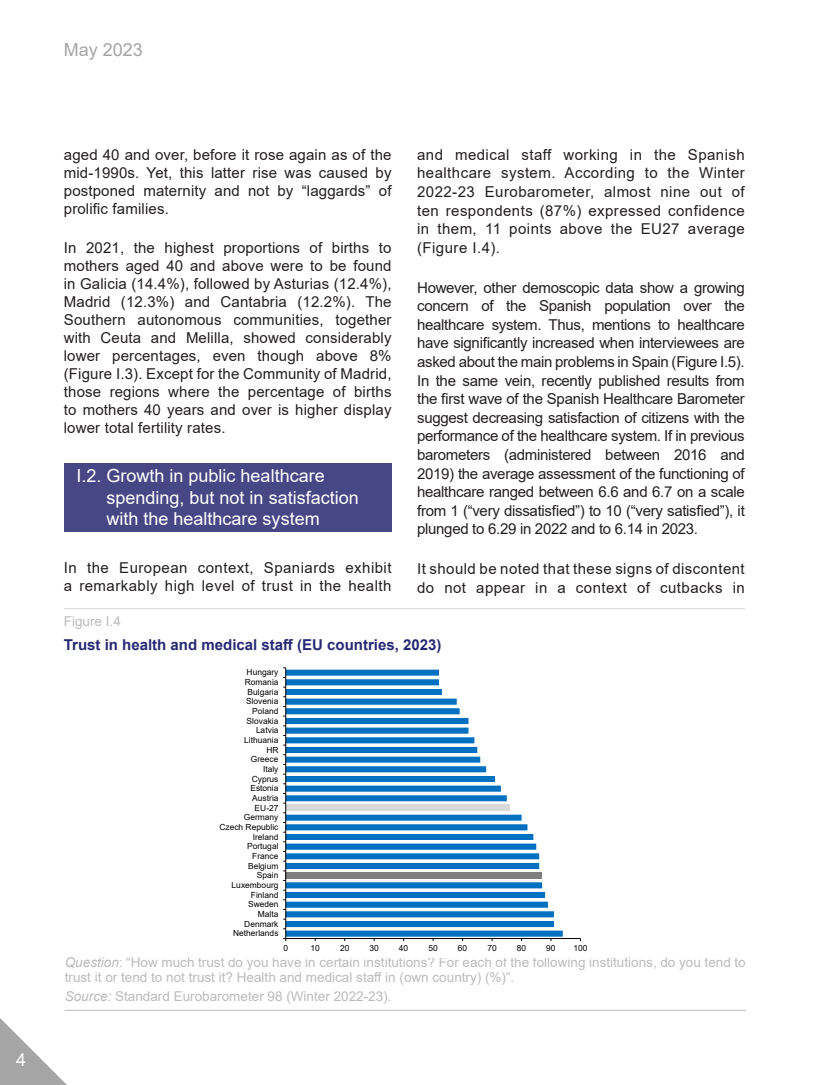
<style>
.page{position:relative;width:830px;height:1085px;background:#fff}
.page>*{position:absolute;margin:0;border:0;box-sizing:border-box;transform-origin:0 0}
._04-Sub-epigrafe_1_1{font:18px/21.6px "Arial";color:#fff}
.t1{font:18px "Arial";color:#a5a5a5}
._01-Texto_general{font:15px/18.6px "Arial";letter-spacing:.03em;color:#231f20;text-align:justify}
._06-Table-Exhibit__T{font:700 15px "Arial";color:#272873}
._09-Exhibit__source{font:13.5px/15px "Arial";color:#bbb}
._05-Exhibit-Table__p{font:13.5px "Arial";color:#bbb}
.t2{font:8.4px "Arial";color:#000}
.s1{font-style:italic}
</style>
<div class="page">
<svg style="left:0;top:1018px;width:66px;height:66px"></svg>
<div style="left:64px;top:463px;width:327px;height:68px;background:#484785"></div>
<hr style="left:64px;top:608px;width:680px;height:1px;background:#d2d2d2">
<hr style="left:65px;top:1009px;width:680px;height:1px;background:#bbb">
<svg style="left:286px;top:669px;width:276px;height:267px"></svg>
<hr style="left:285px;top:937px;width:295px;height:1px;background:#000">
<hr style="left:285px;top:667px;width:1px;height:271px;background:#000">
<p class="_04-Sub-epigrafe_1_1" style="left:16px;top:1048px;width:12px">4</p>
<p class="t1" style="left:64px;top:37px;width:81px">May 2023</p>
<p class="_01-Texto_general" style="left:64px;top:145px;width:329px;line-height:18px">aged 40 and over, before it rose again as of the mid-1990s. Yet, this latter rise was caused by postponed maternity and not by “laggards” of prolific families.</p>
<p class="_01-Texto_general" style="left:64px;top:239px;width:329px;line-height:18px">In 2021, the highest proportions of births to mothers aged 40 and above were to be found in Galicia (14.4%), followed by Asturias (12.4%), Madrid (12.3%) and Cantabria (12.2%). The Southern autonomous communities, together with Ceuta and Melilla, showed considerably lower percentages, even though above 8% (Figure I.3). Except for the Community of Madrid, those regions where the percentage of births to mothers 40 years and over is higher display lower total fertility rates.</p>
<p class="_04-Sub-epigrafe_1_1" style="left:106px;top:464px;width:254px;text-indent:-30px">I.2. Growth in public healthcare spending, but not in satisfaction with the healthcare system</p>
<p class="_01-Texto_general" style="left:64px;top:559px;width:329px;line-height:18px">In the European context, Spaniards exhibit a remarkably high level of trust in the health</p>
<p class="_01-Texto_general" style="left:417px;top:145px;width:329px">and medical staff working in the Spanish healthcare system. According to the Winter 2022-23 Eurobarometer, almost nine out of ten respondents (87%) expressed confidence in them, 11 points above the EU27 average (Figure I.4).</p>
<p class="_01-Texto_general" style="left:417px;top:278px;width:329px">However, other demoscopic data show a growing concern of the Spanish population over the healthcare system. Thus, mentions to healthcare have significantly increased when interviewees are asked about the main problems in Spain (Figure I.5).<br>In the same vein, recently published results from the first wave of the Spanish Healthcare Barometer suggest decreasing satisfaction of citizens with the performance of the healthcare system. If in previous barometers (administered between 2016 and 2019) the average assessment of the functioning of healthcare ranged between 6.6 and 6.7 on a scale from 1 (“very dissatisfied”) to 10 (“very satisfied”), it plunged to 6.29 in 2022 and to 6.14 in 2023.</p>
<p class="_01-Texto_general" style="left:417px;top:559px;width:329px">It should be noted that these signs of discontent do not appear in a context of cutbacks in</p>
<p class="_05-Exhibit-Table__p" style="left:64px;top:612px;width:59px">Figure I.4</p>
<p class="_06-Table-Exhibit__T" style="left:64px;top:633px;width:379px">Trust in health and medical staff (EU countries, 2023)</p>
<p class="t2" style="left:246px;top:666px;width:33px">Hungary</p>
<p class="t2" style="left:245px;top:676px;width:35px">Romania</p>
<p class="t2" style="left:247px;top:685px;width:32px">Bulgaria</p>
<p class="t2" style="left:246px;top:695px;width:34px">Slovenia</p>
<p class="t2" style="left:252px;top:705px;width:28px">Poland</p>
<p class="t2" style="left:246px;top:714px;width:33px">Slovakia</p>
<p class="t2" style="left:256px;top:724px;width:24px">Latvia</p>
<p class="t2" style="left:244px;top:734px;width:36px">Lithuania</p>
<p class="t2" style="left:266px;top:743px;width:14px">HR</p>
<p class="t2" style="left:251px;top:753px;width:29px">Greece</p>
<p class="t2" style="left:263px;top:763px;width:17px">Italy</p>
<p class="t2" style="left:252px;top:772px;width:28px">Cyprus</p>
<p class="t2" style="left:250px;top:782px;width:30px">Estonia</p>
<p class="t2" style="left:252px;top:792px;width:28px">Austria</p>
<p class="t2" style="left:254px;top:801px;width:25px">EU-27</p>
<p class="t2" style="left:244px;top:811px;width:36px">Germany</p>
<p class="t2" style="left:219px;top:821px;width:61px">Czech Republic</p>
<p class="t2" style="left:252px;top:830px;width:27px">Ireland</p>
<p class="t2" style="left:247px;top:840px;width:33px">Portugal</p>
<p class="t2" style="left:252px;top:850px;width:28px">France</p>
<p class="t2" style="left:248px;top:859px;width:32px">Belgium</p>
<p class="t2" style="left:257px;top:869px;width:23px">Spain</p>
<p class="t2" style="left:231px;top:879px;width:48px">Luxembourg</p>
<p class="t2" style="left:251px;top:888px;width:29px">Finland</p>
<p class="t2" style="left:248px;top:898px;width:32px">Sweden</p>
<p class="t2" style="left:258px;top:908px;width:22px">Malta</p>
<p class="t2" style="left:244px;top:917px;width:36px">Denmark</p>
<p class="t2" style="left:233px;top:927px;width:47px">Netherlands</p>
<p class="t2" style="left:283px;top:942px;width:6px">0</p>
<p class="t2" style="left:310px;top:942px;width:11px">10</p>
<p class="t2" style="left:340px;top:942px;width:11px">20</p>
<p class="t2" style="left:369px;top:942px;width:11px">30</p>
<p class="t2" style="left:399px;top:942px;width:11px">40</p>
<p class="t2" style="left:428px;top:942px;width:11px">50</p>
<p class="t2" style="left:457px;top:942px;width:11px">60</p>
<p class="t2" style="left:487px;top:942px;width:11px">70</p>
<p class="t2" style="left:516px;top:942px;width:11px">80</p>
<p class="t2" style="left:546px;top:942px;width:11px">90</p>
<p class="t2" style="left:573px;top:942px;width:16px">100</p>
<p class="_09-Exhibit__source" style="left:65px;top:954px;width:682px"><span class="s1">Question</span>: “How much trust do you have in certain institutions? For each of the following institutions, do you tend to trust it or tend to not trust it? Health and medical staff in (own country) (%)”.</p>
<p class="_09-Exhibit__source" style="left:65px;top:988px;width:328px"><span class="s1">Source:</span> Standard Eurobarometer 98 (Winter 2022-23).</p>
</div>
